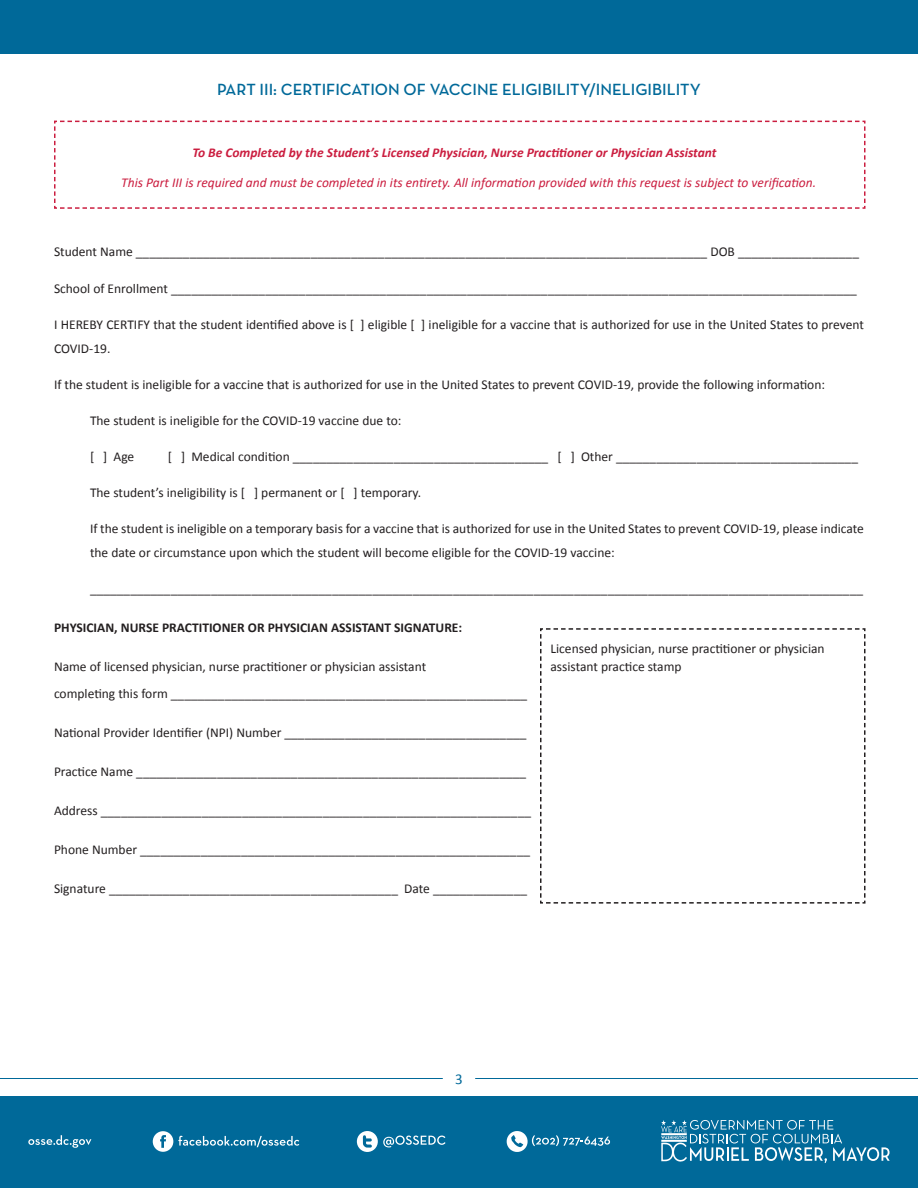
<style>
.page{position:relative;width:918px;height:1188px;background:#fff}
.page>*{position:absolute;margin:0;border:0;box-sizing:border-box;transform-origin:0 0}
.t1{font:600 16.5px "Neutra Text";color:#006999}
.t2{font:15px "Calibri";color:#006999}
.t3{font:13.5px/24px "Calibri";color:#231f20}
.t4{font:italic 13.5px "Calibri";color:#cb1e40}
.t5{font:italic 700 13.5px "Calibri";color:#cb1e40}
.t6{font:700 13.5px "Calibri";color:#231f20}
</style>
<div class="page">
<div style="left:0;top:1096px;width:918px;height:92px;background:#006999"></div>
<svg style="left:153px;top:1131px;width:146px;height:21px"></svg>
<svg style="left:357px;top:1131px;width:89px;height:21px"></svg>
<svg style="left:28px;top:1135px;width:63px;height:13px"></svg>
<svg style="left:507px;top:1131px;width:103px;height:21px"></svg>
<svg style="left:661px;top:1120px;width:229px;height:43px"></svg>
<hr style="left:0;top:1078px;width:443px;height:1px;background:#006999">
<hr style="left:475px;top:1078px;width:443px;height:1px;background:#006999">
<div style="left:0;top:0;width:918px;height:54px;background:#006999"></div>
<svg style="left:54px;top:120px;width:812px;height:89px"></svg>
<svg style="left:540px;top:628px;width:326px;height:276px"></svg>
<p class="t1" style="left:217px;top:80px;width:485px">PART III: CERTIFICATION OF VACCINE ELIGIBILITY/INELIGIBILITY</p>
<p class="t5" style="left:192px;top:143px;width:526px">To Be Completed by the Student’s Licensed Physician, Nurse Practitioner or Physician Assistant</p>
<p class="t4" style="left:121px;top:173px;width:696px">This Part III is required and must be completed in its entirety. All information provided with this request is subject to verification.</p>
<p class="t3" style="left:54px;top:239px;width:807px">Student Name _____________________________________________________________________________________ DOB __________________</p>
<p class="t3" style="left:54px;top:277px;width:804px">School of Enrollment ______________________________________________________________________________________________________</p>
<p class="t3" style="left:54px;top:313px;width:811px">I HEREBY CERTIFY that the student identified above is [ ] eligible [ ] ineligible for a vaccine that is authorized for use in the United States to prevent<br>COVID-19.</p>
<p class="t3" style="left:54px;top:373px;width:773px">If the student is ineligible for a vaccine that is authorized for use in the United States to prevent COVID-19, provide the following information:</p>
<p class="t3" style="left:90px;top:409px;width:313px">The student is ineligible for the COVID-19 vaccine due to:</p>
<p class="t3" style="left:90px;top:445px;width:46px">[ ] Age</p>
<p class="t3" style="left:168px;top:445px;width:692px">[ ] Medical condition ______________________________________ [ ] Other ____________________________________</p>
<p class="t3" style="left:90px;top:481px;width:333px">The student’s ineligibility is [ ] permanent or [ ] temporary.</p>
<p class="t3" style="left:90px;top:517px;width:776px">If the student is ineligible on a temporary basis for a vaccine that is authorized for use in the United States to prevent COVID-19, please indicate the date or circumstance upon which the student will become eligible for the COVID-19 vaccine:</p>
<p class="t3" style="left:90px;top:577px;width:775px">___________________________________________________________________________________________________________________</p>
<p class="t6" style="left:54px;top:618px;width:410px">PHYSICIAN, NURSE PRACTITIONER OR PHYSICIAN ASSISTANT SIGNATURE:</p>
<p class="t3" style="left:54px;top:653px;width:475px;line-height:27px">Name of licensed physician, nurse practitioner or physician assistant<br>completing this form _____________________________________________________</p>
<p class="t3" style="left:54px;top:721px;width:474px">National Provider Identifier (NPI) Number ____________________________________</p>
<p class="t3" style="left:54px;top:760px;width:474px">Practice Name __________________________________________________________</p>
<p class="t3" style="left:54px;top:799px;width:479px">Address ________________________________________________________________</p>
<p class="t3" style="left:54px;top:838px;width:478px">Phone Number __________________________________________________________</p>
<p class="t3" style="left:54px;top:877px;width:475px">Signature ___________________________________________ Date ______________</p>
<p class="t3" style="left:550px;top:639px;width:276px;line-height:18px">Licensed physician, nurse practitioner or physician assistant practice stamp</p>
<p class="t2" style="left:455px;top:1069px;width:9px">3</p>
</div>
